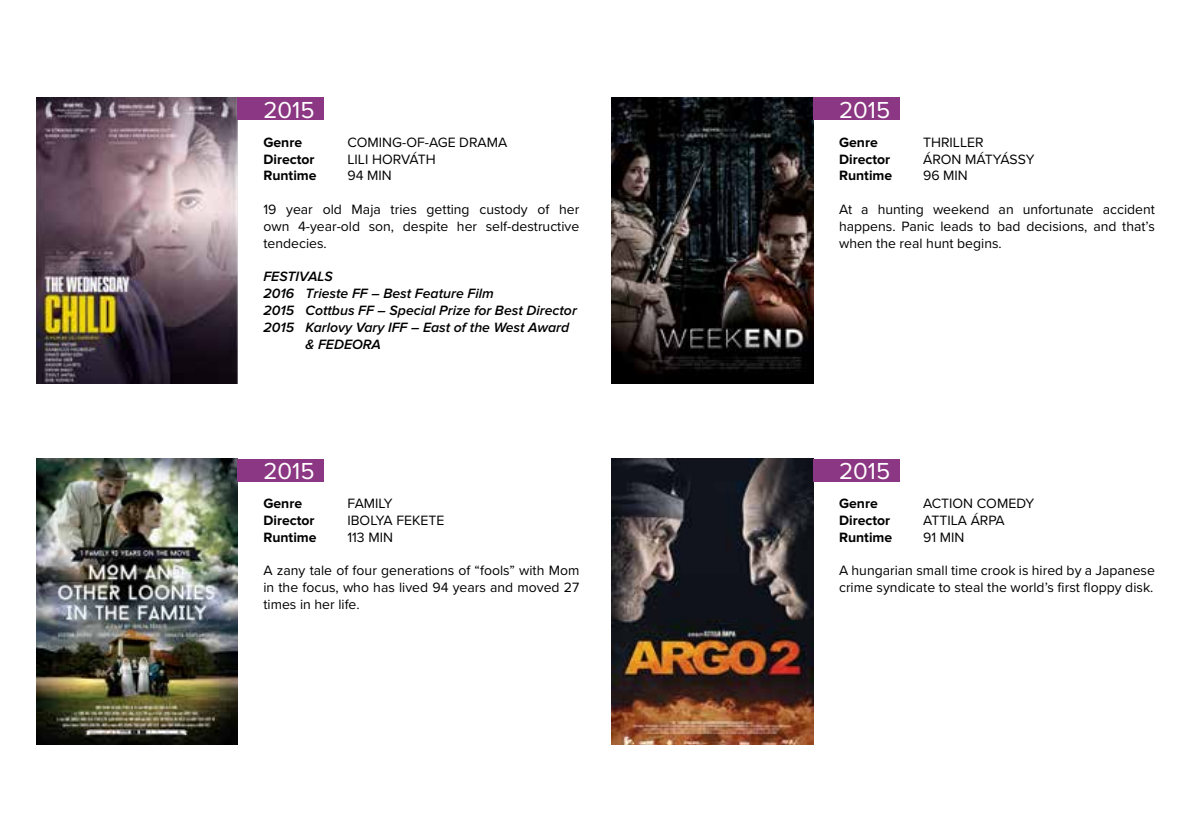
<style>
.page{position:relative;width:1191px;height:840px;background:#fff}
.page>*{position:absolute;margin:0;border:0;box-sizing:border-box;transform-origin:0 0}
.t1{font:24px "Proxima Nova";color:#fff}
.t2{font:14px/16.8px "Proxima Nova";color:#000;text-align:justify}
.t3{font:italic 600 14px "Proxima Nova";color:#000}
.t4{font:700 14px "Proxima Nova";color:#000}
</style>
<div class="page">
<img style="left:36px;top:98px;width:202px;height:285px">
<div style="left:238px;top:98px;width:86px;height:22px;background:#8c3783"></div>
<img style="left:611px;top:98px;width:202px;height:285px">
<div style="left:813px;top:98px;width:86px;height:22px;background:#8c3783"></div>
<img style="left:36px;top:458px;width:202px;height:286px">
<div style="left:238px;top:458px;width:86px;height:23px;background:#8c3783"></div>
<img style="left:611px;top:458px;width:202px;height:286px">
<div style="left:813px;top:458px;width:86px;height:23px;background:#8c3783"></div>
<h1 class="t1" style="left:263px;top:92px;width:53px">2015</h1>
<p class="t4" style="left:263px;top:136px;width:40px">Genre</p>
<p class="t2" style="left:347px;top:133px;width:161px">COMING-OF-AGE DRAMA</p>
<p class="t4" style="left:263px;top:152px;width:53px">Director</p>
<p class="t2" style="left:347px;top:150px;width:90px">LILI HORVÁTH</p>
<p class="t4" style="left:263px;top:169px;width:55px">Runtime</p>
<p class="t2" style="left:347px;top:167px;width:46px">94 MIN</p>
<p class="t2" style="left:263px;top:200px;width:317px">19 year old Maja tries getting custody of her own 4-year-old son, despite her self-destructive tendecies.</p>
<p class="t3" style="left:263px;top:270px;width:71px">FESTIVALS</p>
<p class="t3" style="left:263px;top:287px;width:232px">2016 Trieste FF – Best Feature Film</p>
<p class="t3" style="left:263px;top:304px;width:315px">2015 Cottbus FF – Special Prize for Best Director</p>
<p class="t3" style="left:263px;top:320px;width:307px">2015 Karlovy Vary IFF – East of the West Award</p>
<p class="t3" style="left:305px;top:337px;width:77px">&amp; FEDEORA</p>
<h1 class="t1" style="left:263px;top:453px;width:53px">2015</h1>
<p class="t4" style="left:263px;top:496px;width:40px">Genre</p>
<p class="t2" style="left:347px;top:494px;width:47px">FAMILY</p>
<p class="t4" style="left:263px;top:513px;width:53px">Director</p>
<p class="t2" style="left:347px;top:511px;width:98px">IBOLYA FEKETE</p>
<p class="t4" style="left:263px;top:530px;width:55px">Runtime</p>
<p class="t2" style="left:347px;top:527px;width:47px">113 MIN</p>
<p class="t2" style="left:263px;top:561px;width:317px">A zany tale of four generations of “fools” with Mom in the focus, who has lived 94 years and moved 27 times in her life.</p>
<h1 class="t1" style="left:839px;top:92px;width:53px">2015</h1>
<p class="t4" style="left:839px;top:136px;width:40px">Genre</p>
<p class="t2" style="left:923px;top:133px;width:62px">THRILLER</p>
<p class="t4" style="left:839px;top:152px;width:53px">Director</p>
<p class="t2" style="left:923px;top:150px;width:113px">ÁRON MÁTYÁSSY</p>
<p class="t4" style="left:839px;top:169px;width:55px">Runtime</p>
<p class="t2" style="left:923px;top:167px;width:46px">96 MIN</p>
<p class="t2" style="left:839px;top:200px;width:317px">At a hunting weekend an unfortunate accident happens. Panic leads to bad decisions, and that’s when the real hunt begins.</p>
<h1 class="t1" style="left:839px;top:453px;width:53px">2015</h1>
<p class="t4" style="left:839px;top:496px;width:40px">Genre</p>
<p class="t2" style="left:923px;top:494px;width:113px">ACTION COMEDY</p>
<p class="t4" style="left:839px;top:513px;width:53px">Director</p>
<p class="t2" style="left:923px;top:511px;width:83px">ATTILA ÁRPA</p>
<p class="t4" style="left:839px;top:530px;width:55px">Runtime</p>
<p class="t2" style="left:923px;top:527px;width:43px">91 MIN</p>
<p class="t2" style="left:839px;top:561px;width:317px">A hungarian small time crook is hired by a Japanese crime syndicate to steal the world’s first floppy disk.</p>
</div>
